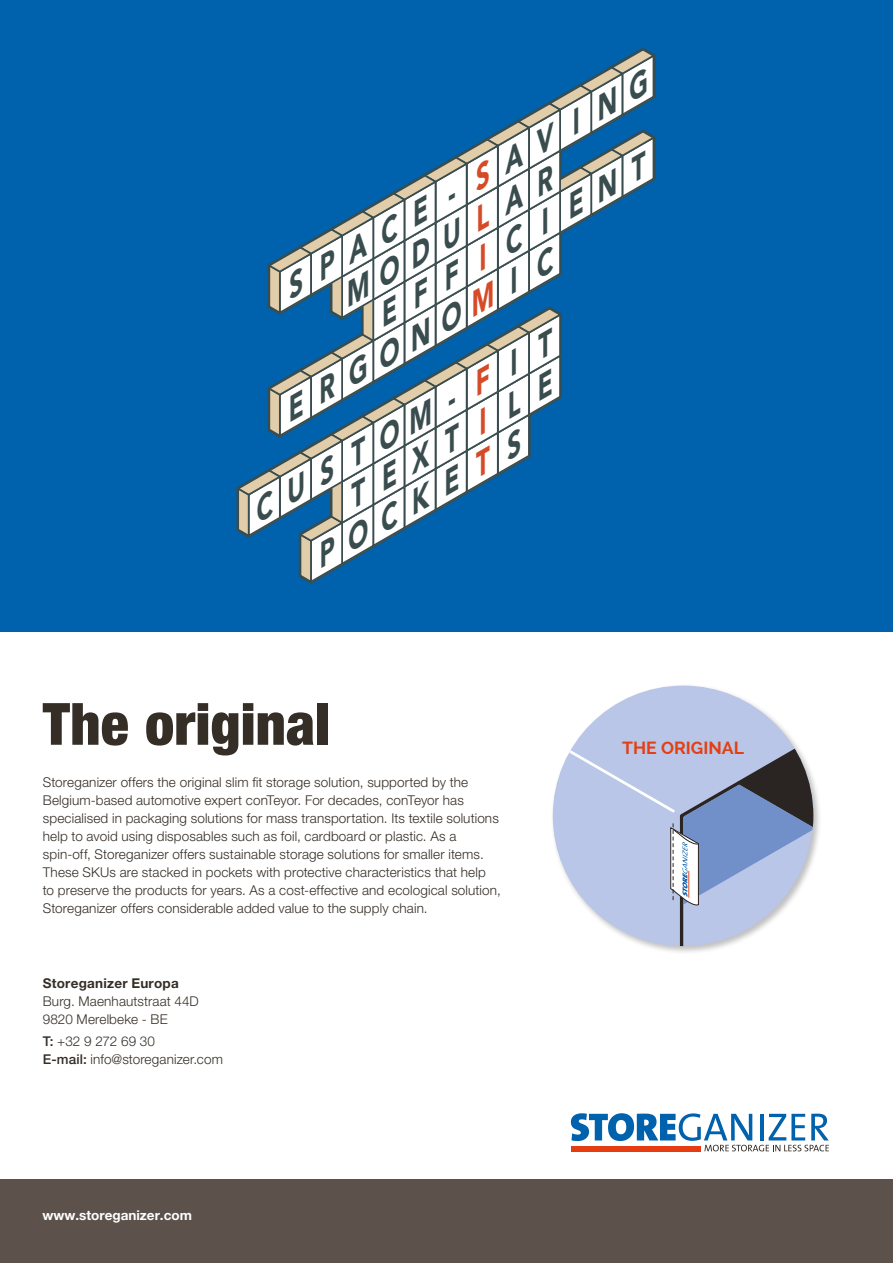
<style>
.page{position:relative;width:893px;height:1263px;background:#fff}
.page>*{position:absolute;margin:0;border:0;box-sizing:border-box;transform-origin:0 0}
.t1{font:900 condensed 58.35px "Helvetica Neue LT Pro";color:#352e27}
.t2{font:italic 900 31.8px "Avenir";color:#394c4e;scale:.87 1}
.t3{font:700 17.55px "Raleway";color:#e33f12}
.t4{font:300 13.5px/18px "Helvetica Neue LT Pro";letter-spacing:.01em;color:#352d26}
.t5{font:300 13.5px/18px "Helvetica Neue LT Pro";letter-spacing:.01em;color:#352e27}
.t6{font:700 13.5px "Helvetica Neue LT Pro";color:#fff}
.t7{font:700 13.5px "Helvetica Neue LT Pro";letter-spacing:.02em;color:#352e27}
.s1{color:#d54b27}
.s2{font-weight:500}
</style>
<div class="page">
<div style="left:0;top:1179px;width:893px;height:84px;background:#5c524b"></div>
<div style="left:550px;top:683px;width:272px;height:271px;background:#000;opacity:.25"></div>
<svg style="left:553px;top:685px;width:260px;height:261px"></svg>
<div style="left:0;top:0;width:893px;height:631px;background:#0061ac"></div>
<svg style="left:571px;top:1113px;width:258px;height:38px"></svg>
<div style="left:571px;top:1146px;width:130px;height:5px;background:#e53d11"></div>
<svg style="left:236px;top:48px;width:420px;height:536px"></svg>
<h2 class="t2" style="left:330px;top:355px;width:194px;rotate:-30deg">G O N O <span class="s1">M</span></h2>
<h1 class="t1" style="left:43px;top:688px;width:289px">The original</h1>
<p class="t4" style="left:43px;top:773px;width:459px">Storeganizer offers the original slim fit storage solution, supported by the Belgium-based automotive expert conTeyor. For decades, conTeyor has specialised in packaging solutions for mass transportation. Its textile solutions help to avoid using disposables such as foil, cardboard or plastic. As a spin-off, Storeganizer offers sustainable storage solutions for smaller items.<br>These SKUs are stacked in pockets with protective characteristics that help<br>to preserve the products for years. As a cost-effective and ecological solution, Storeganizer offers considerable added value to the supply chain.</p>
<p class="t7" style="left:43px;top:974px;width:138px">Storeganizer Europa</p>
<p class="t5" style="left:43px;top:992px;width:158px">Burg. Maenhautstraat 44D<br>9820 Merelbeke - BE</p>
<p class="t5" style="left:43px;top:1032px;width:182px"><span class="s2">T:</span> +32 9 272 69 30<br><span class="s2">E-mail:</span> info@storeganizer.com</p>
<p class="t6" style="left:43px;top:1206px;width:151px">www.storeganizer.com</p>
<p class="t3" style="left:622px;top:737px;width:124px">THE ORIGINAL</p>
</div>
